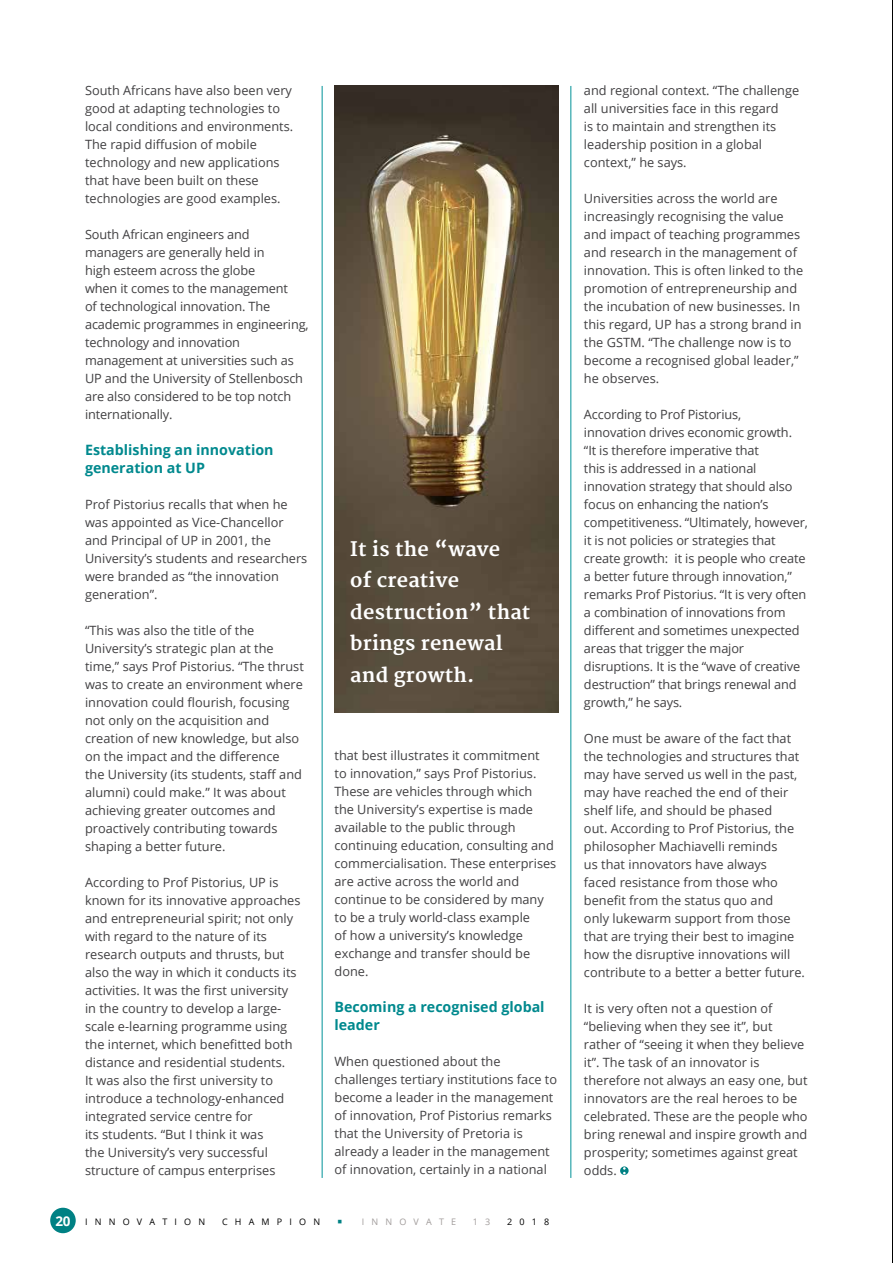
<style>
.page{position:relative;width:893px;height:1263px;background:#fff}
.page>*{position:absolute;margin:0;border:0;box-sizing:border-box;transform-origin:0 0}
.t1{font:700 19.5px/31.5px "Merriweather";letter-spacing:.01em;color:#fff}
.t2{font:700 14.25px/18px "Open Sans";color:#00898e}
.t3{font:12.75px/18px "Open Sans";color:#414042}
.t4{font:9px "Open Sans";letter-spacing:.8em;color:#000}
.t5{font:9px "Open Sans";letter-spacing:.8em;color:#a19c9b}
.s1{font-weight:700;font-size:13.5px;color:#fff}
.s2{color:#008184}
</style>
<div class="page">
<div style="left:50px;top:1208px;width:26px;height:25px;background:#008184;border-radius:50%"></div>
<svg style="left:620px;top:1166px;width:9px;height:9px"></svg>
<img style="left:334px;top:85px;width:224px;height:627px">
<hr style="left:570px;top:86px;width:1px;height:1092px;background:#009298">
<hr style="left:322px;top:86px;width:1px;height:1092px;background:#009298">
<hr style="left:892px;top:0;width:1px;height:1263px;background:#000">
<p class="t3" style="left:85px;top:81px;width:210px">South Africans have also been very good at adapting technologies to local conditions and environments.<br>The rapid diffusion of mobile technology and new applications that have been built on these technologies are good examples.</p>
<p class="t3" style="left:85px;top:225px;width:225px">South African engineers and managers are generally held in<br>high esteem across the globe<br>when it comes to the management<br>of technological innovation. The academic programmes in engineering, technology and innovation management at universities such as<br>UP and the University of Stellenbosch are also considered to be top notch internationally.</p>
<p class="t2" style="left:85px;top:440px;width:190px">Establishing an innovation generation at UP</p>
<p class="t3" style="left:85px;top:495px;width:224px">Prof Pistorius recalls that when he was appointed as Vice-Chancellor and Principal of UP in 2001, the<br>University’s students and researchers were branded as “the innovation generation”.</p>
<p class="t3" style="left:85px;top:621px;width:220px">“This was also the title of the University’s strategic plan at the time,” says Prof Pistorius. “The thrust was to create an environment where innovation could flourish, focusing not only on the acquisition and creation of new knowledge, but also on the impact and the difference<br>the University (its students, staff and alumni) could make.” It was about achieving greater outcomes and proactively contributing towards shaping a better future.</p>
<p class="t3" style="left:85px;top:873px;width:217px">According to Prof Pistorius, UP is known for its innovative approaches and entrepreneurial spirit; not only with regard to the nature of its research outputs and thrusts, but also the way in which it conducts its activities. It was the first university in the country to develop a large&shy;scale e-learning programme using the internet, which benefitted both distance and residential students.<br>It was also the first university to introduce a technology-enhanced integrated service centre for<br>its students. “But I think it was<br>the University’s very successful structure of campus enterprises</p>
<h1 class="t1" style="left:350px;top:534px;width:182px">It is the “wave<br>of creative destruction” that brings renewal and growth.</h1>
<p class="t3" style="left:334px;top:746px;width:223px">that best illustrates it commitment<br>to innovation,” says Prof Pistorius.<br>These are vehicles through which<br>the University’s expertise is made available to the public through continuing education, consulting and commercialisation. These enterprises are active across the world and continue to be considered by many to be a truly world-class example<br>of how a university’s knowledge exchange and transfer should be done.</p>
<p class="t2" style="left:334px;top:997px;width:212px">Becoming a recognised global leader</p>
<p class="t3" style="left:334px;top:1051px;width:224px">When questioned about the challenges tertiary institutions face to become a leader in the management of innovation, Prof Pistorius remarks that the University of Pretoria is already a leader in the management of innovation, certainly in a national</p>
<p class="t4" style="left:55px;top:1215px;width:151px"><span class="s1">20</span> INNOVATION</p>
<p class="t4" style="left:222px;top:1215px;width:100px">CHAMPION</p>
<p class="t5" style="left:337px;top:1215px;width:121px"><span class="s2">▪</span> INNOVATE</p>
<p class="t5" style="left:473px;top:1215px;width:19px">1 3</p>
<p class="t4" style="left:507px;top:1215px;width:44px">2018</p>
<p class="t3" style="left:584px;top:81px;width:217px">and regional context. “The challenge all universities face in this regard<br>is to maintain and strengthen its leadership position in a global context,” he says.</p>
<p class="t3" style="left:584px;top:189px;width:221px">Universities across the world are increasingly recognising the value and impact of teaching programmes and research in the management of innovation. This is often linked to the promotion of entrepreneurship and the incubation of new businesses. In this regard, UP has a strong brand in the GSTM. “The challenge now is to become a recognised global leader,” he observes.</p>
<p class="t3" style="left:584px;top:405px;width:225px">According to Prof Pistorius,<br>innovation drives economic growth.<br>“It is therefore imperative that<br>this is addressed in a national innovation strategy that should also focus on enhancing the nation’s competitiveness. “Ultimately, however, it is not policies or strategies that create growth: it is people who create a better future through innovation,” remarks Prof Pistorius. “It is very often a combination of innovations from different and sometimes unexpected areas that trigger the major disruptions. It is the “wave of creative destruction” that brings renewal and growth,” he says.</p>
<p class="t3" style="left:584px;top:729px;width:222px">One must be aware of the fact that the technologies and structures that may have served us well in the past, may have reached the end of their shelf life, and should be phased<br>out. According to Prof Pistorius, the philosopher Machiavelli reminds<br>us that innovators have always<br>faced resistance from those who benefit from the status quo and<br>only lukewarm support from those that are trying their best to imagine how the disruptive innovations will contribute to a better a better future.</p>
<p class="t3" style="left:584px;top:999px;width:225px">It is very often not a question of “believing when they see it”, but rather of “seeing it when they believe it”. The task of an innovator is therefore not always an easy one, but innovators are the real heroes to be celebrated. These are the people who bring renewal and inspire growth and prosperity; sometimes against great odds.</p>
</div>
